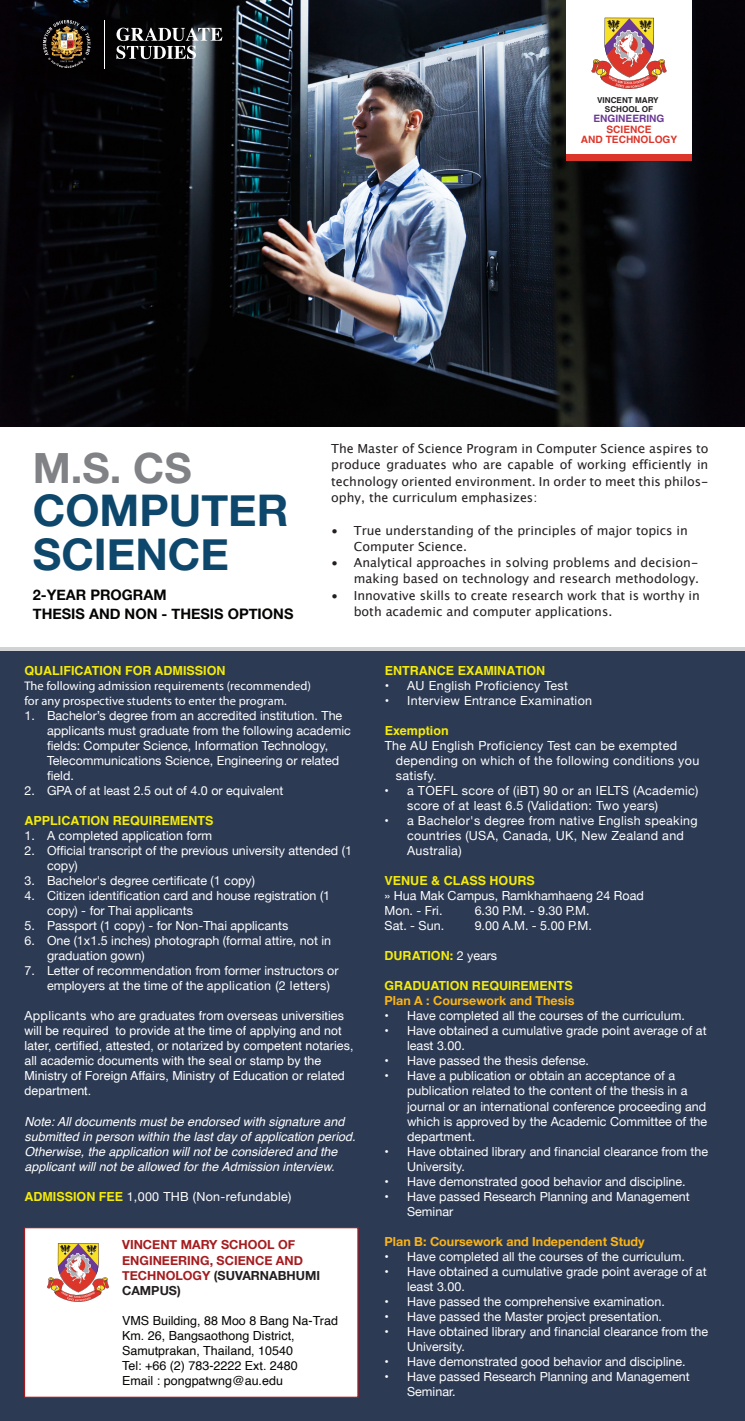
<style>
.page{position:relative;width:745px;height:1421px;background:#fff}
.page>*{position:absolute;margin:0;border:0;box-sizing:border-box;transform-origin:0 0}
.t1{font:700 43.5px/43.5px "Helvetica Neue";color:#0d476b}
.t2{font:700 41.62px "Helvetica Neue";color:#808285}
.t3{font:700 14.5px/18.5px "Helvetica Neue";color:#040503}
.t4{font:12.5px/15px "Helvetica Neue";color:#fff}
.t5{font:12.5px/16.2px "Lucida Grande";color:#231f20}
.t6{font:12.5px/15px "Helvetica Neue";letter-spacing:.025em;color:#fff}
.t7{font:12.5px/15px "Helvetica";color:#fff}
.t8{font:italic 12.5px/15px "Helvetica";color:#fff}
.t9{font:12.5px/15px "Helvetica";color:#040503}
.t10{font:700 12.5px "Helvetica";color:#f5ec09}
.t11{font:12.5px/15px "Myriad Pro";color:#fff}
.t12{font:700 12.5px/15px "Helvetica Neue";color:#a51c1f}
.t13{font:700 12.5px "Helvetica Neue";color:#fbb416}
.t14{font:700 10.12px/10.5px "Helvetica";color:#dc352a;text-align:center}
.t15{font:700 10.12px "Helvetica";color:#6b3a94}
.t16{font:700 8.12px/8.1px "Helvetica";color:#231f20;text-align:center}
.s1{font-family:"Helvetica Neue"}
.s2{font-family:"Helvetica";font-weight:700;color:#f5ec09}
.s3{color:#231f20}
.s4{font-family:"Helvetica Neue";font-weight:400;color:#fff}
</style>
<div class="page">
<img style="left:0;top:0;width:744px;height:426px">
<div style="left:0;top:651px;width:744px;height:769px;background:#2c3a54"></div>
<hr style="left:0;top:647px;width:744px;height:4px;background:#d1d2d4">
<img style="left:43px;top:20px;width:48px;height:48px">
<svg style="left:116px;top:28px;width:106px;height:31px"></svg>
<hr style="left:104px;top:20px;width:1px;height:48px;background:#fff">
<div style="left:566px;top:0;width:125px;height:161px;background:#fff"></div>
<div style="left:566px;top:154px;width:125px;height:7px;background:#dc352a"></div>
<img style="left:591px;top:18px;width:75px;height:71px">
<div style="left:24px;top:1226px;width:334px;height:171px;background:#fff;border:1px solid #a51c1f"></div>
<svg style="left:47px;top:1243px;width:62px;height:59px"></svg>
<p class="t16" style="left:596px;top:97px;width:63px">VINCENT MARY<br>SCHOOL OF</p>
<p class="t15" style="left:593px;top:112px;width:72px">ENGINEERING</p>
<p class="t14" style="left:580px;top:125px;width:98px">SCIENCE<br>AND TECHNOLOGY</p>
<h2 class="t2" style="left:33px;top:435px;width:160px">M.S. CS</h2>
<h1 class="t1" style="left:33px;top:490px;width:257px">COMPUTER<br>SCIENCE</h1>
<p class="t3" style="left:33px;top:586px;width:262px">2-YEAR PROGRAM<br>THESIS AND NON - THESIS OPTIONS</p>
<p class="t5" style="left:331px;top:441px;width:378px;text-align:justify">The Master of Science Program in Computer Science aspires to produce graduates who are capable of working efficiently in technology oriented environment. In order to meet this philos&shy;ophy, the curriculum emphasizes:</p>
<p class="t5" style="left:353px;top:522px;width:335px;text-indent:-22px">• True understanding of the principles of major topics in<br>Computer Science.</p>
<p class="t5" style="left:331px;top:554px;width:369px;text-align:right">• Analytical approaches in solving problems and decision&shy;making based on technology and research methodology.</p>
<p class="t5" style="left:353px;top:587px;width:347px;text-indent:-22px">• Innovative skills to create research work that is worthy in both academic and computer applications.</p>
<p class="t10" style="left:24px;top:663px;width:202px">QUALIFICATION FOR ADMISSION</p>
<p class="t11" style="left:24px;top:678px;width:288px">The following admission requirements (recommended) for any prospective students to enter the program.</p>
<p class="t4" style="left:47px;top:709px;width:305px;text-indent:-22px">1. Bachelor’s degree from an accredited institution. The applicants must graduate from the following academic fields: Computer Science, Information Technology, Telecommunications Science, Engineering or related field.</p>
<p class="t4" style="left:24px;top:784px;width:260px">2. GPA of at least 2.5 out of 4.0 or equivalent</p>
<p class="t10" style="left:24px;top:813px;width:190px">APPLICATION REQUIREMENTS</p>
<p class="t4" style="left:24px;top:829px;width:189px">1. A completed application form</p>
<p class="t4" style="left:47px;top:844px;width:306px;text-indent:-22px">2. Official transcript of the previous university attended (1 copy)</p>
<p class="t4" style="left:24px;top:874px;width:232px">3. Bachelor's degree certificate (1 copy)</p>
<p class="t4" style="left:47px;top:889px;width:284px;text-indent:-22px">4. Citizen identification card and house registration (1 copy) - for Thai applicants</p>
<p class="t4" style="left:24px;top:919px;width:265px">5. Passport (1 copy) - for Non-Thai applicants</p>
<p class="t4" style="left:47px;top:934px;width:285px;text-indent:-22px">6. One (1x1.5 inches) photograph (formal attire, not in graduation gown)</p>
<p class="t4" style="left:47px;top:964px;width:293px;text-indent:-22px">7. Letter of recommendation from former instructors or employers at the time of the application (2 letters)</p>
<p class="t7" style="left:24px;top:1008px;width:330px"><span class="s1">Applicants wh</span>o are graduates from overseas universities will be required to provide at the time of applying and not later, certified, attested, or notarized by competent notaries, all academic documents with the seal or stamp by the Ministry of Foreign Affairs, Ministry of Education or related department.</p>
<p class="t8" style="left:24px;top:1113px;width:332px">Note: All documents must be endorsed with signature and submitted in person within the last day of application period.<br>Otherwise, the application will not be considered and the applicant will not be allowed for the Admission interview.</p>
<p class="t6" style="left:24px;top:1189px;width:268px"><span class="s2">ADMISSION FEE</span> 1,000 THB (Non -refundable)</p>
<p class="t12" style="left:122px;top:1237px;width:199px">VINCENT MARY SCHOOL OF<br>ENGINEERING, SCIENCE AND<br>TECHNOLOGY <span class="s3">(SUVARNABHUMI<br>CAMPUS)</span></p>
<p class="t9" style="left:122px;top:1312px;width:217px">VMS Building, 88 Moo 8 Bang Na-Trad<br>Km. 26, Bangsaothong District,<br>Samutprakan, Thailand, 10540<br>Tel: +66 (2) 783-2222 Ext. 2480<br>Email : pongpatwng@au.edu</p>
<p class="t10" style="left:384px;top:663px;width:162px">ENTRANCE EXAMINATION</p>
<p class="t6" style="left:384px;top:679px;width:185px">• AU English Proficiency Test</p>
<p class="t6" style="left:384px;top:694px;width:209px">• Interview Entrance Examination</p>
<p class="t10" style="left:384px;top:723px;width:65px">Exemption</p>
<p class="t6" style="left:395px;top:739px;width:305px;text-indent:-11px">The AU English Proficiency Test can be exempted depending on which of the following conditions you satisfy.</p>
<p class="t6" style="left:407px;top:784px;width:292px;text-indent:-22px">• a TOEFL score of (iBT) 90 or an IELTS (Academic) score of at least 6.5 (Validation: Two years)</p>
<p class="t6" style="left:407px;top:814px;width:292px;text-indent:-22px">• a Bachelor's degree from native English speaking countries (USA, Canada, UK, New Zealand and<br>Australia)</p>
<p class="t10" style="left:384px;top:873px;width:152px">VENUE &amp; CLASS HOURS</p>
<p class="t4" style="left:384px;top:889px;width:260px">» Hua Mak Campus, Ramkhamhaeng 24 Road<br>Mon. - Fri.</p>
<p class="t4" style="left:474px;top:904px;width:116px">6.30 P.M. - 9.30 P.M.</p>
<p class="t4" style="left:384px;top:919px;width:61px">Sat. - Sun.</p>
<p class="t4" style="left:474px;top:919px;width:119px">9.00 A.M. - 5.00 P.M.</p>
<p class="t10" style="left:384px;top:948px;width:114px">DURATION<span class="s1">:</span> <span class="s4">2 years</span></p>
<p class="t10" style="left:384px;top:978px;width:189px">GRADUATION REQUIREMENTS</p>
<p class="t13" style="left:384px;top:991px;width:191px">Plan A : Coursework and Thesis</p>
<p class="t4" style="left:384px;top:1009px;width:301px">• Have completed all the courses of the curriculum.</p>
<p class="t4" style="left:407px;top:1024px;width:301px;text-indent:-22px">• Have obtained a cumulative grade point average of at least 3.00.</p>
<p class="t4" style="left:384px;top:1054px;width:206px">• Have passed the thesis defense.</p>
<p class="t4" style="left:407px;top:1069px;width:301px;text-indent:-22px">• Have a publication or obtain an acceptance of a publication related to the content of the thesis in a journal or an international conference proceeding and which is approved by the Academic Committee of the department.</p>
<p class="t4" style="left:407px;top:1144px;width:302px;text-indent:-22px">• Have obtained library and financial clearance from the<br>University.</p>
<p class="t4" style="left:384px;top:1174px;width:302px">• Have demonstrated good behavior and discipline.</p>
<p class="t4" style="left:407px;top:1189px;width:284px;text-indent:-22px">• Have passed Research Planning and Management<br>Seminar</p>
<p class="t13" style="left:384px;top:1231px;width:261px">Plan B: Coursework and Independent Study</p>
<p class="t4" style="left:384px;top:1249px;width:301px">• Have completed all the courses of the curriculum.</p>
<p class="t4" style="left:407px;top:1264px;width:301px;text-indent:-22px">• Have obtained a cumulative grade point average of at least 3.00.</p>
<p class="t4" style="left:384px;top:1294px;width:281px">• Have passed the comprehensive examination.</p>
<p class="t4" style="left:384px;top:1309px;width:279px">• Have passed the Master project presentation.</p>
<p class="t4" style="left:407px;top:1324px;width:302px;text-indent:-22px">• Have obtained library and financial clearance from the<br>University.</p>
<p class="t4" style="left:384px;top:1354px;width:302px">• Have demonstrated good behavior and discipline.</p>
<p class="t4" style="left:407px;top:1369px;width:284px;text-indent:-22px">• Have passed Research Planning and Management<br>Seminar.</p>
</div>
